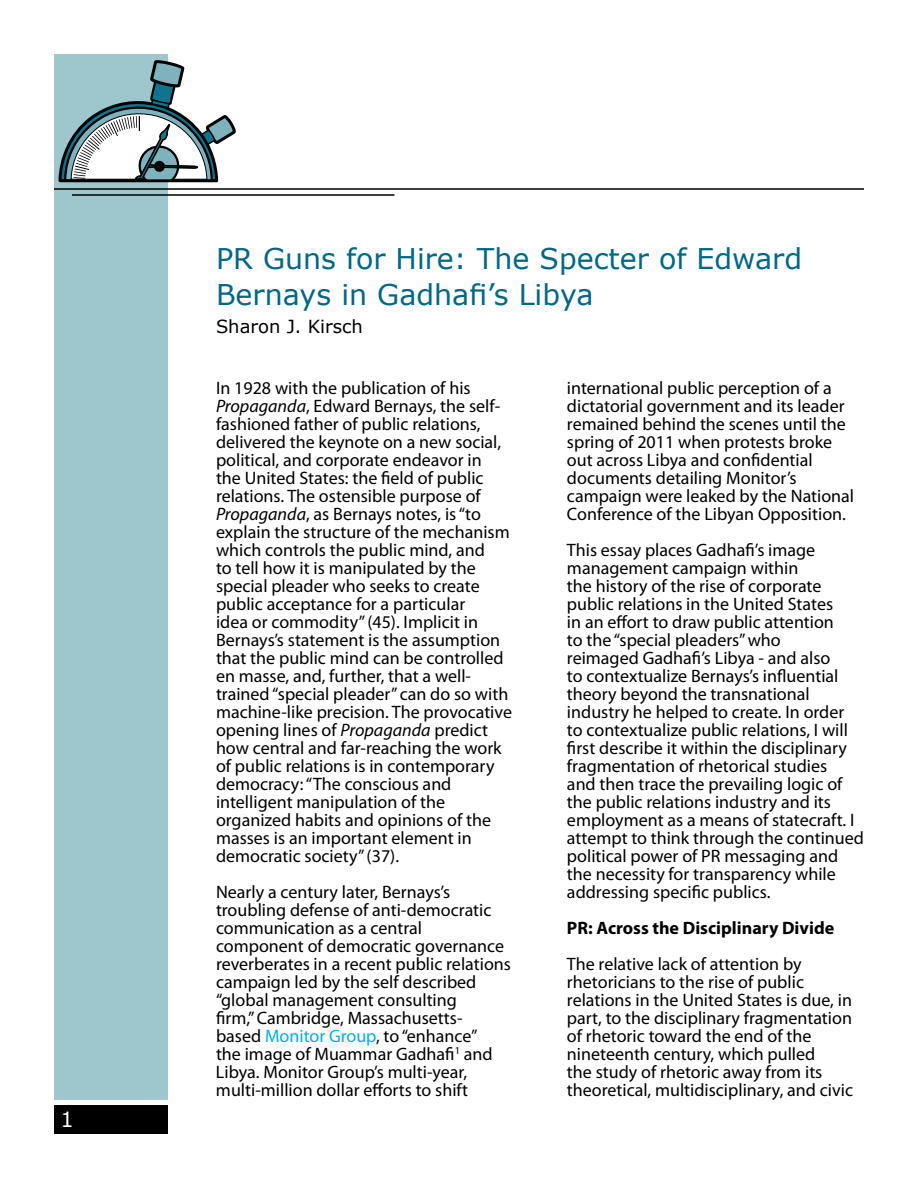
<style>
.page{position:relative;width:918px;height:1188px;background:#fff}
.page>*{position:absolute;margin:0;border:0;box-sizing:border-box;transform-origin:0 0}
.t1{font:28.5px/36px "Verdana";color:#016882}
.t2{font:21px "Verdana";color:#fff}
.t3{font:18px/18px "Myriad Pro";color:#000}
.t4{font:700 18px "Myriad Pro";color:#000}
.t5{font:18px "Verdana";color:#000}
.s1{font-style:italic}
.s2{color:#00aeef}
</style>
<div class="page">
<div style="left:54px;top:54px;width:114px;height:1046px;background:#9ec6cd"></div>
<div style="left:54px;top:1106px;width:114px;height:28px;background:#000"></div>
<hr style="left:54px;top:188px;width:810px;height:2px;background:#000">
<hr style="left:72px;top:194px;width:322px;height:2px;background:#000">
<svg style="left:58px;top:60px;width:178px;height:123px"></svg>
<hr style="left:61px;top:180px;width:155px;height:1px;background:#000">
<p class="t2" style="left:60px;top:1105px;width:15px">1</p>
<h1 class="t1" style="left:216px;top:240px;width:588px">PR Guns for Hire: The Specter of Edward<br>Bernays in Gadhafi’s Libya</h1>
<p class="t5" style="left:216px;top:315px;width:148px">Sharon J. Kirsch</p>
<p class="t3" style="left:216px;top:378px;width:298px">In 1928 with the publication of his <span class="s1">Propaganda</span>, Edward Bernays, the self&shy;fashioned father of public relations, delivered the keynote on a new social, political, and corporate endeavor in<br>the United States: the field of public relations. The ostensible purpose of <span class="s1">Propaganda</span>, as Bernays notes, is “to explain the structure of the mechanism which controls the public mind, and<br>to tell how it is manipulated by the special pleader who seeks to create public acceptance for a particular<br>idea or commodity” (45). Implicit in Bernays’s statement is the assumption that the public mind can be controlled en masse, and, further, that a well&shy;trained “special pleader” can do so with machine-like precision. The provocative opening lines of <span class="s1">Propaganda</span> predict how central and far-reaching the work of public relations is in contemporary democracy: “The conscious and intelligent manipulation of the organized habits and opinions of the masses is an important element in democratic society” (37).</p>
<p class="t3" style="left:216px;top:882px;width:297px">Nearly a century later, Bernays’s troubling defense of anti-democratic communication as a central component of democratic governance reverberates in a recent public relations campaign led by the self described “global management consulting<br>firm,” Cambridge, Massachusetts&shy;based <span class="s2">Monitor Group</span>, to “enhance”<br>the image of Muammar Gadhafi<sup>1</sup> and Libya. Monitor Group’s multi-year, multi-million dollar efforts to shift</p>
<p class="t3" style="left:567px;top:378px;width:289px">international public perception of a dictatorial government and its leader remained behind the scenes until the spring of 2011 when protests broke out across Libya and confidential documents detailing Monitor’s campaign were leaked by the National Conference of the Libyan Opposition.</p>
<p class="t3" style="left:567px;top:540px;width:298px">This essay places Gadhafi’s image management campaign within<br>the history of the rise of corporate public relations in the United States<br>in an effort to draw public attention<br>to the “special pleaders” who<br>reimaged Gadhafi’s Libya - and also<br>to contextualize Bernays’s influential theory beyond the transnational industry he helped to create. In order to contextualize public relations, I will first describe it within the disciplinary fragmentation of rhetorical studies<br>and then trace the prevailing logic of the public relations industry and its employment as a means of statecraft. I attempt to think through the continued political power of PR messaging and the necessity for transparency while addressing specific publics.</p>
<p class="t4" style="left:567px;top:916px;width:269px">PR: Across the Disciplinary Divide</p>
<p class="t3" style="left:567px;top:954px;width:288px">The relative lack of attention by rhetoricians to the rise of public relations in the United States is due, in part, to the disciplinary fragmentation of rhetoric toward the end of the nineteenth century, which pulled<br>the study of rhetoric away from its theoretical, multidisciplinary, and civic</p>
</div>
